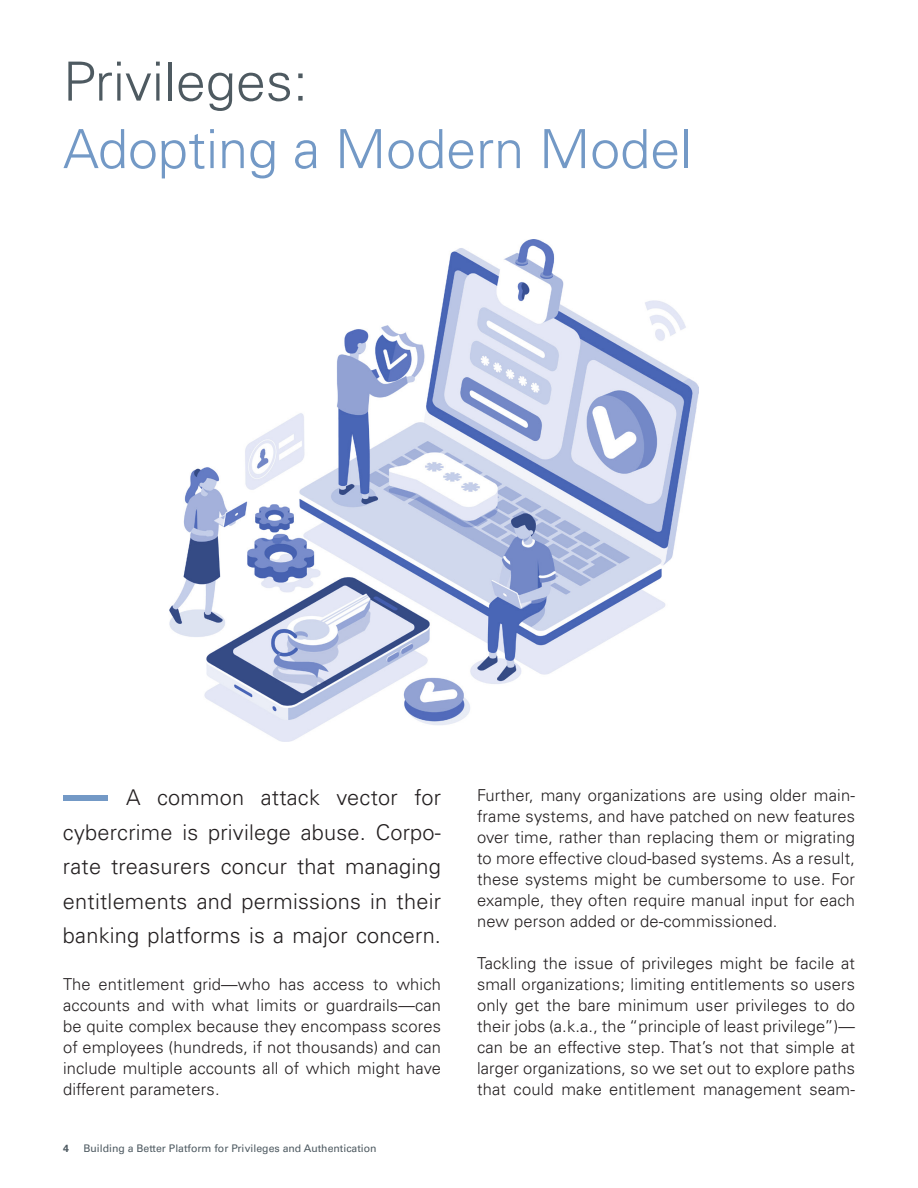
<style>
.page{position:relative;width:918px;height:1188px;background:#fff}
.page>*{position:absolute;margin:0;border:0;box-sizing:border-box;transform-origin:0 0}
.t1{font:300 54px "Univers LT Pro 45";color:#7399c6}
.t2{font:300 54px "Univers LT Pro 45";color:#4e5a61}
.t3{font:300 21.75px/34.5px "Univers LT Pro 45";letter-spacing:.01em;color:#231f20;text-align:justify}
.t4{font:300 16.5px/21px "Univers LT Pro 45";letter-spacing:.01em;color:#231f20;text-align:justify}
.t5{font:10.5px "Univers LT Pro 55 Roman";color:#4e5a61}
.t6{font:700 10.5px "Univers LT Pro 65";color:#4e5a61}
</style>
<div class="page">
<div style="left:63px;top:795px;width:45px;height:5px;background:#7399c6"></div>
<img style="left:169px;top:239px;width:529px;height:503px">
<h1 class="t2" style="left:63px;top:46px;width:246px">Privileges:</h1>
<h1 class="t1" style="left:63px;top:114px;width:631px">Adopting a Modern Model</h1>
<h2 class="t3" style="left:63px;top:780px;width:380px;text-indent:63px">A common attack vector for cybercrime is privilege abuse. Corpo&shy;rate treasurers concur that managing entitlements and permissions in their banking platforms is a major concern.</h2>
<p class="t4" style="left:63px;top:973px;width:380px">The entitlement grid—who has access to which accounts and with what limits or guardrails—can be quite complex because they encompass scores of employees (hundreds, if not thousands) and can include multiple accounts all of which might have different parameters.</p>
<p class="t6" style="left:63px;top:1140px;width:7px">4</p>
<p class="t5" style="left:83px;top:1141px;width:295px">Building a Better Platform for Privileges and Authentication</p>
<p class="t4" style="left:477px;top:784px;width:380px">Further, many organizations are using older main&shy;frame systems, and have patched on new features over time, rather than replacing them or migrating to more effective cloud-based systems. As a result, these systems might be cumbersome to use. For example, they often require manual input for each new person added or de-commissioned.</p>
<p class="t4" style="left:477px;top:952px;width:380px">Tackling the issue of privileges might be facile at small organizations; limiting entitlements so users only get the bare minimum user privileges to do their jobs (a.k.a., the “principle of least privilege”)— can be an effective step. That’s not that simple at larger organizations, so we set out to explore paths that could make entitlement management seam-</p>
</div>
